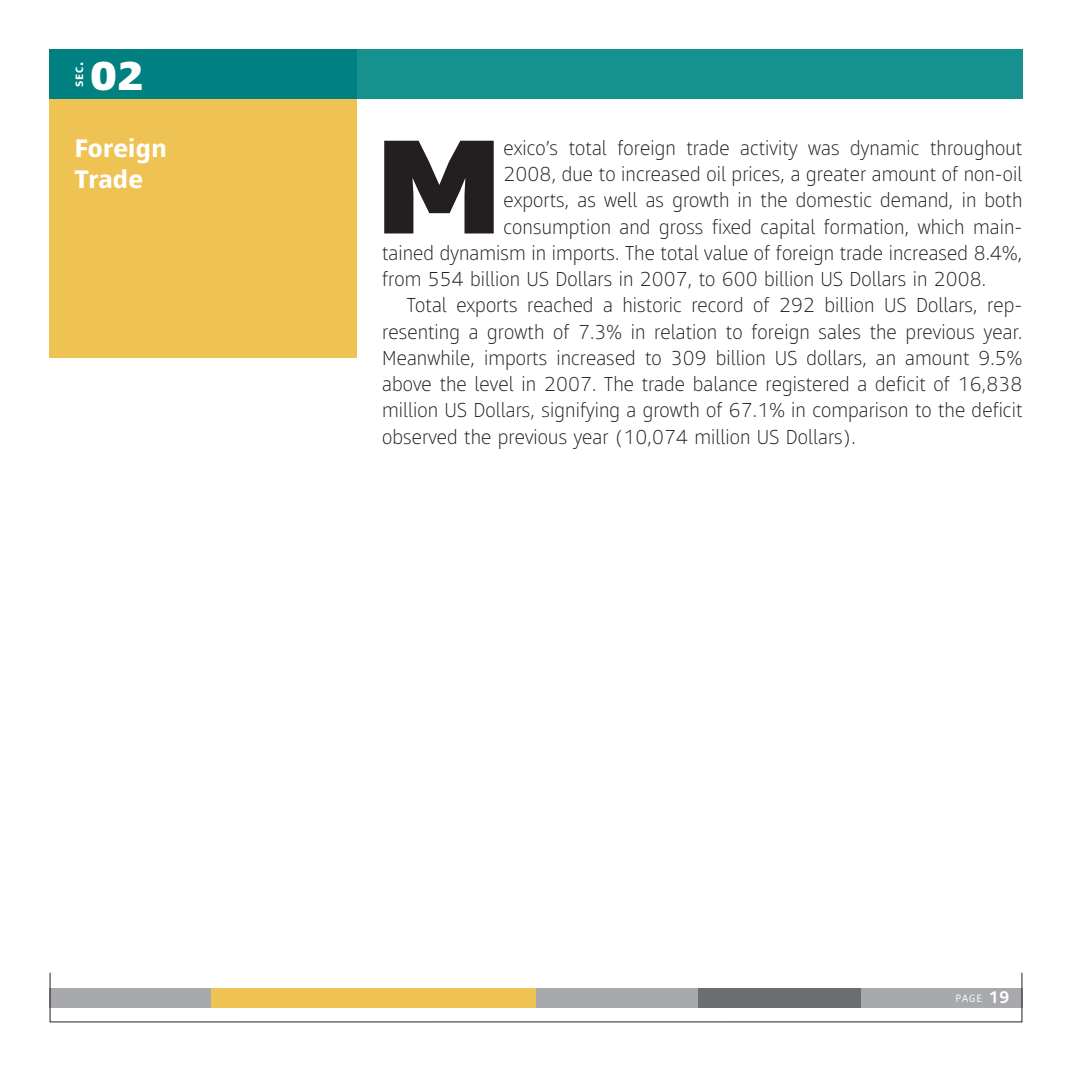
<style>
.page{position:relative;width:1072px;height:1072px;background:#fff}
.page>*{position:absolute;margin:0;border:0;box-sizing:border-box;transform-origin:0 0}
.Texto_base_sin_san{font:900 139.12px "Mayberry Pro";color:#231f20}
.t1{font:900 42px "Mayberry Pro";color:#fff}
.Mensaje_del_direct{font:700 26.25px "Mayberry Pro";color:#fff}
.Texto_base{font:300 21px/26.2px "Mayberry Pro";letter-spacing:.005em;color:#231f20;text-align:justify}
.Texto_base_sin_san-2{font:300 21px "Mayberry Pro";letter-spacing:.005em;color:#231f20}
.t2{font:700 15.75px "Mayberry Pro";color:#fff}
.t3{font:11.03px "Mayberry Pro";color:#fff}
.t4{font:700 11.03px "Mayberry Pro";color:#fff}
.s1{font-weight:600;font-size:17.5px}
</style>
<div class="page">
<div style="left:50px;top:987px;width:162px;height:20px;background:#a8a9ad"></div>
<div style="left:536px;top:987px;width:162px;height:20px;background:#a8a9ad"></div>
<div style="left:860px;top:987px;width:162px;height:20px;background:#a8a9ad"></div>
<div style="left:698px;top:987px;width:162px;height:20px;background:#6c6d70"></div>
<div style="left:212px;top:987px;width:324px;height:20px;background:#efc353"></div>
<div style="left:50px;top:50px;width:972px;height:49px;background:#16918e"></div>
<div style="left:50px;top:98px;width:307px;height:259px;background:#efc353"></div>
<div style="left:50px;top:50px;width:307px;height:49px;background:#008080"></div>
<p class="t4" style="left:72px;top:87px;width:22px;rotate:-90deg">sec</p>
<p class="t1" style="left:90px;top:51px;width:55px">02</p>
<p class="t2" style="left:67px;top:66px;width:6px;rotate:-90deg">.</p>
<p class="Mensaje_del_direct" style="left:74px;top:130px;width:94px">Foreign</p>
<p class="Mensaje_del_direct" style="left:74px;top:161px;width:70px">Trade</p>
<p class="Texto_base_sin_san" style="left:374px;top:103px;width:131px">M</p>
<p class="Texto_base_sin_san-2" style="left:503px;top:135px;width:520px">exico’s total foreign trade activity was dynamic throughout</p>
<p class="Texto_base_sin_san-2" style="left:503px;top:161px;width:520px">2008, due to increased oil prices, a greater amount of non-oil</p>
<p class="Texto_base_sin_san-2" style="left:503px;top:187px;width:520px">exports, as well as growth in the domestic demand, in both</p>
<p class="Texto_base_sin_san-2" style="left:503px;top:214px;width:520px">consumption and gross fixed capital formation, which main-</p>
<p class="Texto_base_sin_san-2" style="left:382px;top:240px;width:641px">tained dynamism in imports. The total value of foreign trade increased 8.4%,</p>
<p class="Texto_base_sin_san-2" style="left:382px;top:266px;width:605px">from 554 billion US Dollars in 2007, to 600 billion US Dollars in 2008.</p>
<p class="Texto_base" style="left:382px;top:293px;width:641px;text-indent:25px">Total exports reached a historic record of 292 billion US Dollars, rep&shy;resenting a growth of 7.3% in relation to foreign sales the previous year.<br>Meanwhile, imports increased to 309 billion US dollars, an amount 9.5% above the level in 2007. The trade balance registered a deficit of 16,838 million US Dollars, signifying a growth of 67.1% in comparison to the deficit observed the previous year (10,074 million US Dollars).</p>
<p class="t3" style="left:955px;top:990px;width:56px">page <span class="s1">19</span></p>
</div>
